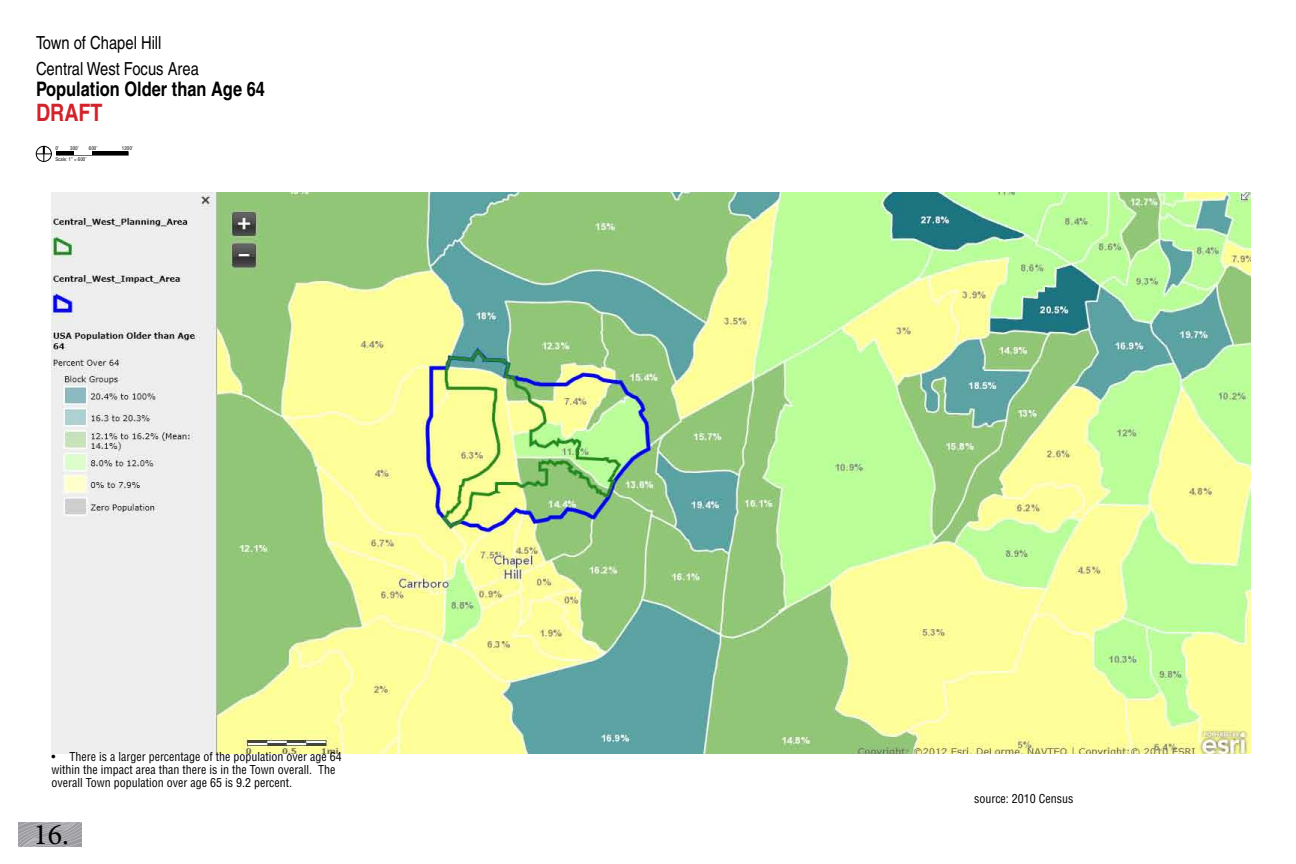
<style>
.page{position:relative;width:1296px;height:864px;background:#fff}
.page>*{position:absolute;margin:0;border:0;box-sizing:border-box;transform-origin:0 0}
.t1{font:30px "Minion Pro";color:#000}
.t2{font:700 condensed 24px "Helvetica";color:#d2232a}
.t3{font:700 condensed 20px "Helvetica";color:#000}
.t4{font:condensed 18px "Helvetica";color:#000}
.t5{font:condensed 12px/13px "Helvetica";color:#000}
.t6{font:condensed 5px "Helvetica";color:#000}
</style>
<div class="page">
<svg style="left:36px;top:146px;width:16px;height:16px"></svg>
<div style="left:56px;top:152px;width:72px;height:3px;border:1px solid #000"></div>
<hr style="left:74px;top:152px;width:18px;height:3px;background:#fff">
<img style="left:52px;top:192px;width:1198px;height:562px">
<img style="left:18px;top:823px;width:63px;height:23px">
<p class="t4" style="left:36px;top:32px;width:127px">Town of Chapel Hill</p>
<p class="t4" style="left:36px;top:58px;width:164px">Central West Focus Area</p>
<p class="t3" style="left:36px;top:77px;width:231px">Population Older than Age 64</p>
<p class="t2" style="left:36px;top:98px;width:68px">DRAFT</p>
<p class="t6" style="left:55px;top:145px;width:5px">0’</p>
<p class="t6" style="left:70px;top:145px;width:10px">300’</p>
<p class="t6" style="left:89px;top:145px;width:10px">600’</p>
<p class="t6" style="left:122px;top:145px;width:13px">1200’</p>
<p class="t6" style="left:55px;top:156px;width:33px">Scale: 1” = 600’</p>
<p class="t5" style="left:51px;top:750px;width:292px">• There is a larger percentage of the population over age 64 within the impact area than there is in the Town overall. The overall Town population over age 65 is 9.2 percent.</p>
<p class="t1" style="left:33px;top:815px;width:37px">16.</p>
<p class="t5" style="left:974px;top:792px;width:101px">source: 2010 Census</p>
</div>
